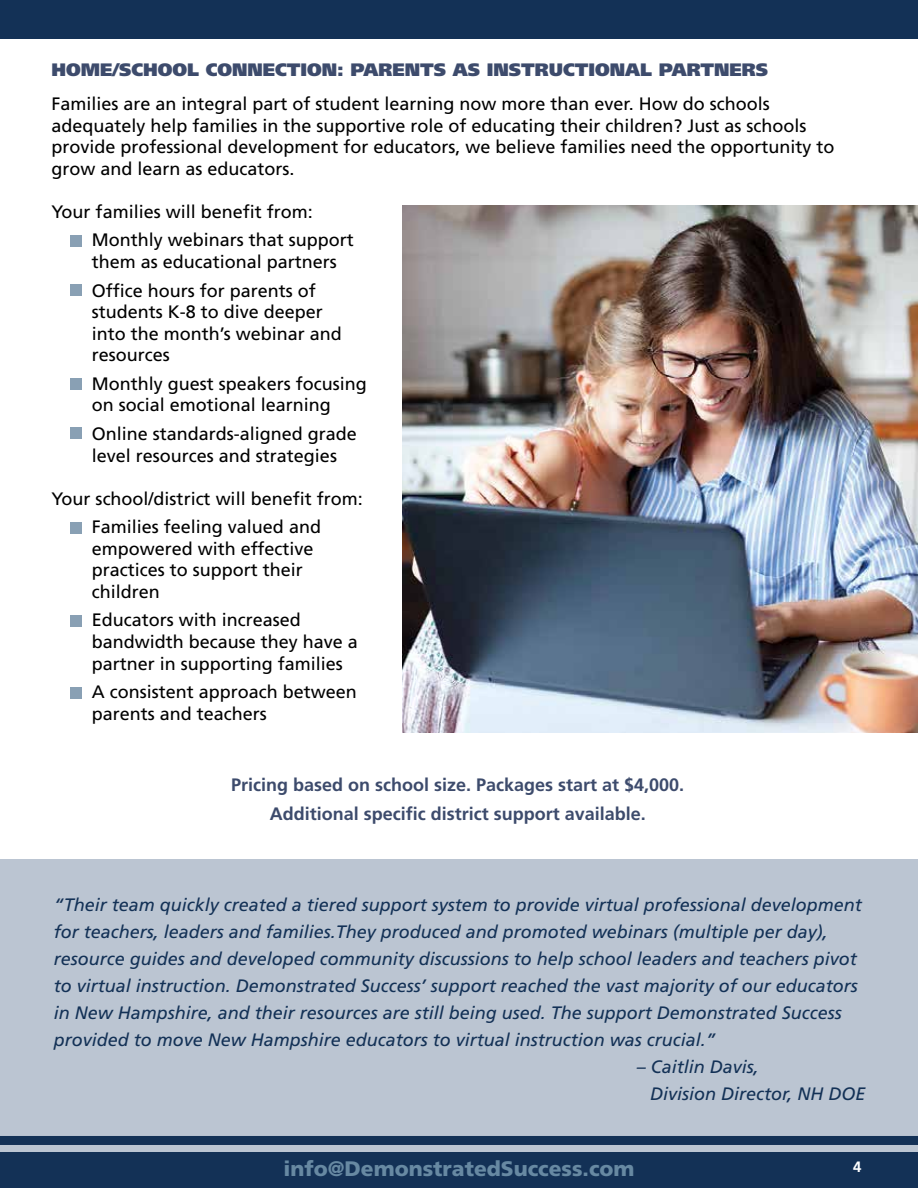
<style>
.page{position:relative;width:918px;height:1188px;background:#fff}
.page>*{position:absolute;margin:0;border:0;box-sizing:border-box;transform-origin:0 0}
.t1{font:900 21px "Frutiger";color:#6789a2}
.t2{font:18px/21.6px "Frutiger";color:#000}
.t3{font:italic 18px/27px "Frutiger";color:#133156}
.t4{font:700 18px/28.5px "Frutiger";color:#3d4b6c;text-align:center}
.t5{font:900 18px "Frutiger";color:#3d4b6c}
.t6{font:700 15px "Frutiger";color:#fff}
</style>
<div class="page">
<div style="left:0;top:860px;width:918px;height:328px;background:#bbc5d2"></div>
<div style="left:0;top:0;width:918px;height:39px;background:#133156"></div>
<div style="left:0;top:1136px;width:918px;height:9px;background:#133156"></div>
<div style="left:0;top:1152px;width:918px;height:36px;background:#133156"></div>
<img style="left:403px;top:205px;width:515px;height:527px">
<div style="left:70px;top:235px;width:12px;height:12px;background:#89a0b4"></div>
<div style="left:70px;top:284px;width:12px;height:12px;background:#89a0b4"></div>
<div style="left:70px;top:378px;width:12px;height:12px;background:#89a0b4"></div>
<div style="left:70px;top:427px;width:12px;height:12px;background:#89a0b4"></div>
<div style="left:70px;top:522px;width:12px;height:11px;background:#89a0b4"></div>
<div style="left:70px;top:615px;width:12px;height:11px;background:#89a0b4"></div>
<div style="left:70px;top:687px;width:12px;height:11px;background:#89a0b4"></div>
<p class="t5" style="left:51px;top:59px;width:718px">HOME/SCHOOL CONNECTION: PARENTS AS INSTRUCTIONAL PARTNERS</p>
<p class="t2" style="left:51px;top:93px;width:785px">Families are an integral part of student learning now more than ever. How do schools adequately help families in the supportive role of educating their children? Just as schools provide professional development for educators, we believe families need the opportunity to grow and learn as educators.</p>
<p class="t2" style="left:92px;top:198px;width:264px;line-height:28.5px;text-indent:-40px">Your families will benefit from:<br>Monthly webinars that support</p>
<p class="t2" style="left:92px;top:248px;width:247px;line-height:28.5px">them as educational partners<br>Office hours for parents of</p>
<p class="t2" style="left:92px;top:301px;width:252px">students K-8 to dive deeper into the month’s webinar and resources</p>
<p class="t2" style="left:92px;top:373px;width:277px">Monthly guest speakers focusing on social emotional learning</p>
<p class="t2" style="left:92px;top:423px;width:267px">Online standards-aligned grade level resources and strategies</p>
<p class="t2" style="left:51px;top:484px;width:313px;line-height:28.5px;text-align:center">Your school/district will benefit from:<br>Families feeling valued and</p>
<p class="t2" style="left:92px;top:538px;width:223px">empowered with effective practices to support their children</p>
<p class="t2" style="left:92px;top:610px;width:268px">Educators with increased bandwidth because they have a partner in supporting families</p>
<p class="t2" style="left:92px;top:681px;width:267px">A consistent approach between parents and teachers</p>
<p class="t4" style="left:231px;top:771px;width:455px">Pricing based on school size. Packages start at $4,000.<br>Additional specific district support available.</p>
<p class="t3" style="left:54px;top:891px;width:810px">“Their team quickly created a tiered support system to provide virtual professional development for teachers, leaders and families.They produced and promoted webinars (multiple per day), resource guides and developed community discussions to help school leaders and teachers pivot to virtual instruction. Demonstrated Success’ support reached the vast majority of our educators in New Hampshire, and their resources are still being used. The support Demonstrated Success provided to move New Hampshire educators to virtual instruction was crucial.”</p>
<p class="t3" style="left:650px;top:1053px;width:217px;text-indent:-13px">– Caitlin Davis,<br>Division Director, NH DOE</p>
<p class="t1" style="left:283px;top:1156px;width:353px">info@DemonstratedSuccess.com</p>
<p class="t6" style="left:853px;top:1158px;width:10px">4</p>
</div>
